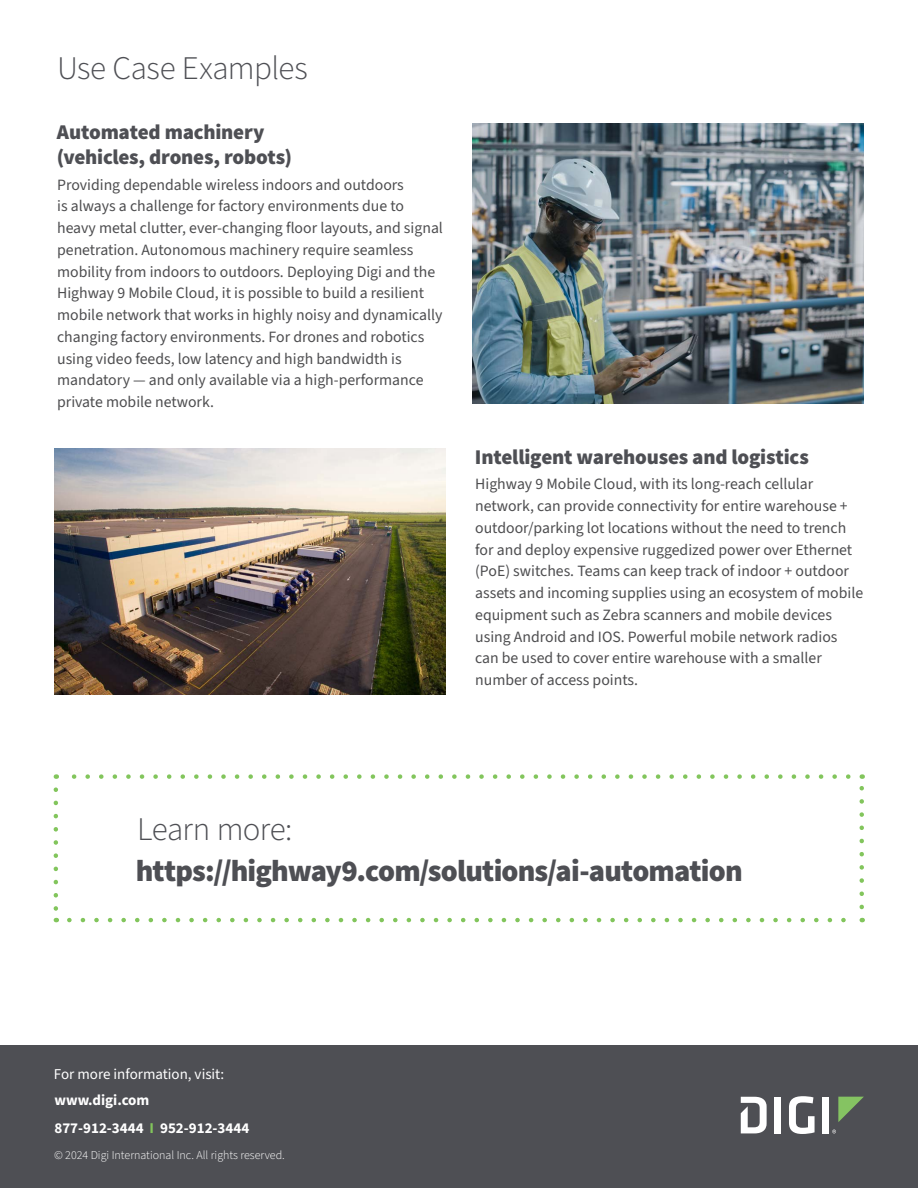
<style>
.page{position:relative;width:918px;height:1188px;background:#fff}
.page>*{position:absolute;margin:0;border:0;box-sizing:border-box;transform-origin:0 0}
.t1{font:300 33px "Source Sans Pro";letter-spacing:-.015em;color:#4e4f54}
.t2{font:300 33px "Source Sans 3";letter-spacing:-.02em;color:#4e4f54}
.t3{font:900 30.3px "Source Sans 3";letter-spacing:-.025em;color:#4e4f54}
.t4{font:900 21px/25.5px "Source Sans Pro";letter-spacing:-.01em;color:#4e4f54}
.t5{font:15.75px/21.8px "Source Sans 3";color:#4d4d4f}
.t6{font:700 15px/27.8px "Source Sans 3";color:#fff}
.t7{font:15px "Source Sans 3";color:#fff}
.t8{font:300 12px "Source Sans 3";color:#fff}
.s1{color:#82c55c}
</style>
<div class="page">
<div style="left:0;top:1045px;width:918px;height:143px;background:#4e4f54"></div>
<div style="left:774px;top:1097px;width:7px;height:36px;background:#fff"></div>
<svg style="left:789px;top:1096px;width:26px;height:38px"></svg>
<div style="left:822px;top:1097px;width:7px;height:36px;background:#fff"></div>
<svg style="left:838px;top:1097px;width:26px;height:25px"></svg>
<svg style="left:741px;top:1097px;width:26px;height:36px"></svg>
<svg style="left:832px;top:1130px;width:4px;height:3px"></svg>
<svg style="left:69px;top:918px;width:777px;height:4px"></svg>
<svg style="left:71px;top:774px;width:777px;height:5px"></svg>
<svg style="left:54px;top:790px;width:4px;height:132px"></svg>
<svg style="left:860px;top:774px;width:4px;height:133px"></svg>
<img style="left:472px;top:123px;width:392px;height:281px">
<img style="left:54px;top:448px;width:391px;height:247px">
<h1 class="t1" style="left:57px;top:48px;width:252px">Use Case Examples</h1>
<h3 class="t4" style="left:57px;top:120px;width:237px">Automated machinery (vehicles, drones, robots)</h3>
<p class="t5" style="left:57px;top:174px;width:387px">Providing dependable wireless indoors and outdoors<br>is always a challenge for factory environments due to heavy metal clutter, ever-changing floor layouts, and signal penetration. Autonomous machinery require seamless mobility from indoors to outdoors. Deploying Digi and the Highway 9 Mobile Cloud, it is possible to build a resilient mobile network that works in highly noisy and dynamically changing factory environments. For drones and robotics using video feeds, low latency and high bandwidth is mandatory — and only available via a high-performance private mobile network.</p>
<h3 class="t4" style="left:475px;top:445px;width:336px">Intelligent warehouses and logistics</h3>
<p class="t5" style="left:475px;top:473px;width:390px">Highway 9 Mobile Cloud, with its long-reach cellular network, can provide connectivity for entire warehouse + outdoor/parking lot locations without the need to trench for and deploy expensive ruggedized power over Ethernet (PoE) switches. Teams can keep track of indoor + outdoor assets and incoming supplies using an ecosystem of mobile equipment such as Zebra scanners and mobile devices using Android and IOS. Powerful mobile network radios can be used to cover entire warehouse with a smaller number of access points.</p>
<h1 class="t2" style="left:137px;top:809px;width:157px">Learn more:</h1>
<h2 class="t3" style="left:136px;top:851px;width:608px">https://highway9.com/solutions/ai-automation</h2>
<p class="t7" style="left:54px;top:1064px;width:172px">For more information, visit:</p>
<p class="t6" style="left:54px;top:1086px;width:196px">www.digi.com<br>877-912-3444 <span class="s1">I</span> 952-912-3444</p>
<p class="t8" style="left:54px;top:1148px;width:232px">© 2024 Digi International Inc. All rights reserved.</p>
</div>
